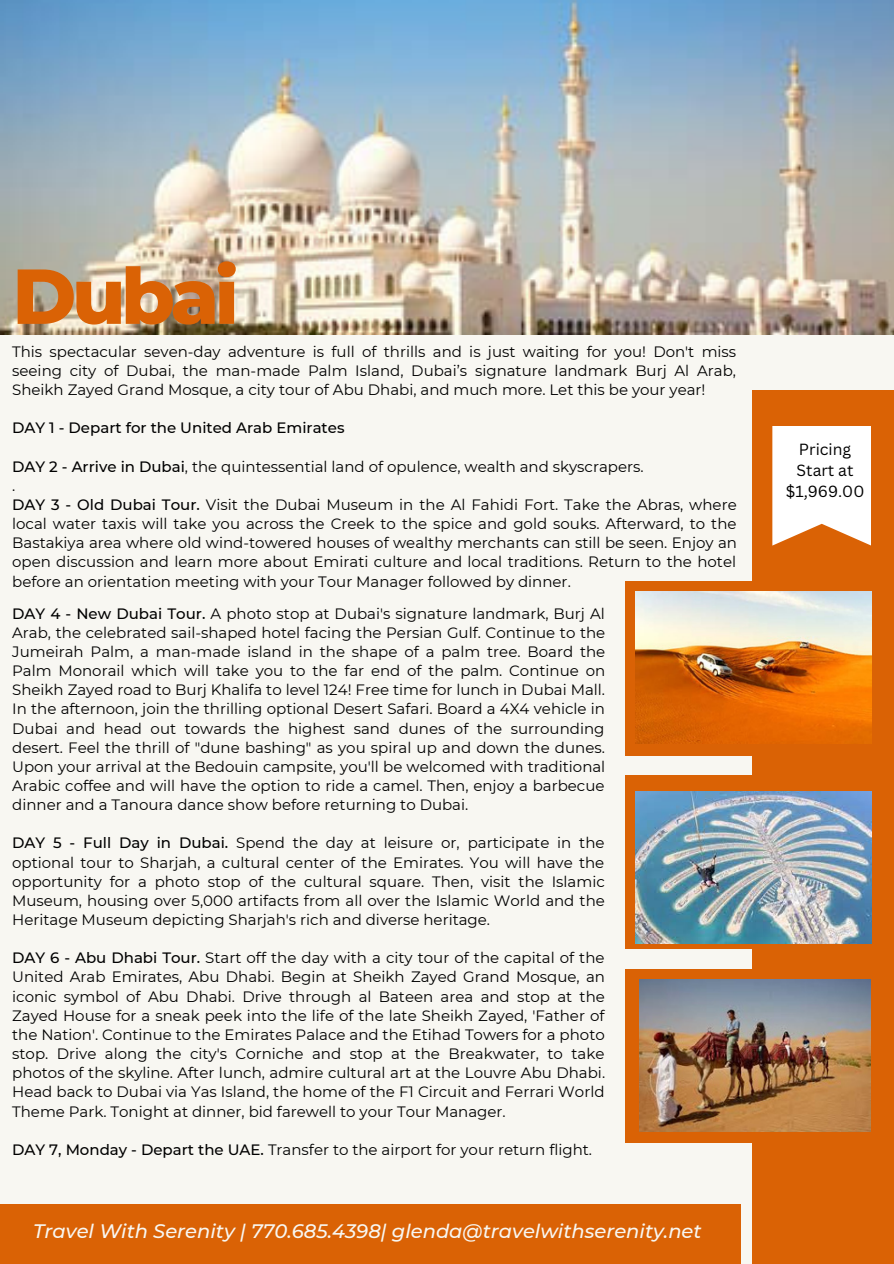
<style>
.page{position:relative;width:894px;height:1264px;background:#fff}
.page>*{position:absolute;margin:0;border:0;box-sizing:border-box;transform-origin:0 0}
.t1{font:800 77.7px "Montserrat";letter-spacing:-.06em;color:#da6205}
.t2{font:italic 500 19.5px "Montserrat";color:#f8f7f2}
.t3{font:15.75px/21.5px "Canva Sans";color:#000;text-align:center}
.t4{font:15px/19.2px "Montserrat";color:#000;text-align:justify}
.t5{font:500 15px "Montserrat";color:#000}
.s1{font-weight:500}
</style>
<div class="page">
<div style="left:0;top:0;width:893px;height:1263px;background:#f8f7f2"></div>
<img style="left:0;top:0;width:893px;height:334px">
<div style="left:751px;top:390px;width:142px;height:873px;background:#da6205"></div>
<div style="left:625px;top:581px;width:253px;height:174px;background:#da6205"></div>
<img style="left:635px;top:591px;width:235px;height:152px">
<div style="left:625px;top:775px;width:231px;height:173px;background:#da6205"></div>
<img style="left:635px;top:791px;width:235px;height:152px">
<div style="left:625px;top:969px;width:231px;height:173px;background:#da6205"></div>
<img style="left:639px;top:979px;width:231px;height:152px">
<div style="left:0;top:1204px;width:740px;height:59px;background:#da6205"></div>
<svg style="left:772px;top:426px;width:98px;height:119px;background:#fbf0e7"></svg>
<h1 class="t1" style="left:12px;top:248px;width:228px">Dubai</h1>
<p class="t4" style="left:12px;top:342px;width:725px">This spectacular seven-day adventure is full of thrills and is just waiting for you! Don't miss seeing city of Dubai, the man-made Palm Island, Dubai’s signature landmark Burj Al Arab, Sheikh Zayed Grand Mosque, a city tour of Abu Dhabi, and much more. Let this be your year!</p>
<p class="t5" style="left:12px;top:419px;width:334px">DAY 1 - Depart for the United Arab Emirates</p>
<p class="t4" style="left:12px;top:456px;width:726px;text-align:left"><span class="s1">DAY 2 - Arrive in Dubai</span>, the quintessential land of opulence, wealth and skyscrapers.<br>.<br><span class="s1">DAY 3 - Old Dubai Tour.</span> Visit the Dubai Museum in the Al Fahidi Fort. Take the Abras, where local water taxis will take you across the Creek to the spice and gold souks. Afterward, to the Bastakiya area where old wind-towered houses of wealthy merchants can still be seen. Enjoy an open discussion and learn more about Emirati culture and local traditions. Return to the hotel before an orientation meeting with your Tour Manager followed by dinner.</p>
<p class="t4" style="left:12px;top:603px;width:594px"><span class="s1">DAY 4 - New Dubai Tour.</span> A photo stop at Dubai's signature landmark, Burj Al Arab, the celebrated sail-shaped hotel facing the Persian Gulf. Continue to the Jumeirah Palm, a man-made island in the shape of a palm tree. Board the Palm Monorail which will take you to the far end of the palm. Continue on Sheikh Zayed road to Burj Khalifa to level 124! Free time for lunch in Dubai Mall.<br>In the afternoon, join the thrilling optional Desert Safari. Board a 4X4 vehicle in Dubai and head out towards the highest sand dunes of the surrounding desert. Feel the thrill of "dune bashing" as you spiral up and down the dunes.<br>Upon your arrival at the Bedouin campsite, you'll be welcomed with traditional Arabic coffee and will have the option to ride a camel. Then, enjoy a barbecue dinner and a Tanoura dance show before returning to Dubai.</p>
<p class="t4" style="left:12px;top:833px;width:594px"><span class="s1">DAY 5 - Full Day in Dubai.</span> Spend the day at leisure or, participate in the optional tour to Sharjah, a cultural center of the Emirates. You will have the opportunity for a photo stop of the cultural square. Then, visit the Islamic Museum, housing over 5,000 artifacts from all over the Islamic World and the Heritage Museum depicting Sharjah's rich and diverse heritage.</p>
<p class="t4" style="left:12px;top:948px;width:594px"><span class="s1">DAY 6 - Abu Dhabi Tour.</span> Start off the day with a city tour of the capital of the United Arab Emirates, Abu Dhabi. Begin at Sheikh Zayed Grand Mosque, an iconic symbol of Abu Dhabi. Drive through al Bateen area and stop at the Zayed House for a sneak peek into the life of the late Sheikh Zayed, 'Father of the Nation'. Continue to the Emirates Palace and the Etihad Towers for a photo stop. Drive along the city's Corniche and stop at the Breakwater, to take photos of the skyline. After lunch, admire cultural art at the Louvre Abu Dhabi.<br>Head back to Dubai via Yas Island, the home of the F1 Circuit and Ferrari World Theme Park. Tonight at dinner, bid farewell to your Tour Manager.</p>
<p class="t4" style="left:12px;top:1139px;width:581px"><span class="s1">DAY 7, Monday - Depart the UAE.</span> Transfer to the airport for your return flight.</p>
<h2 class="t2" style="left:33px;top:1219px;width:669px">Travel With Serenity | 770.685.4398| glenda@travelwithserenity.net</h2>
<p class="t3" style="left:785px;top:438px;width:80px">Pricing<br>Start at $1,969.00</p>
</div>
